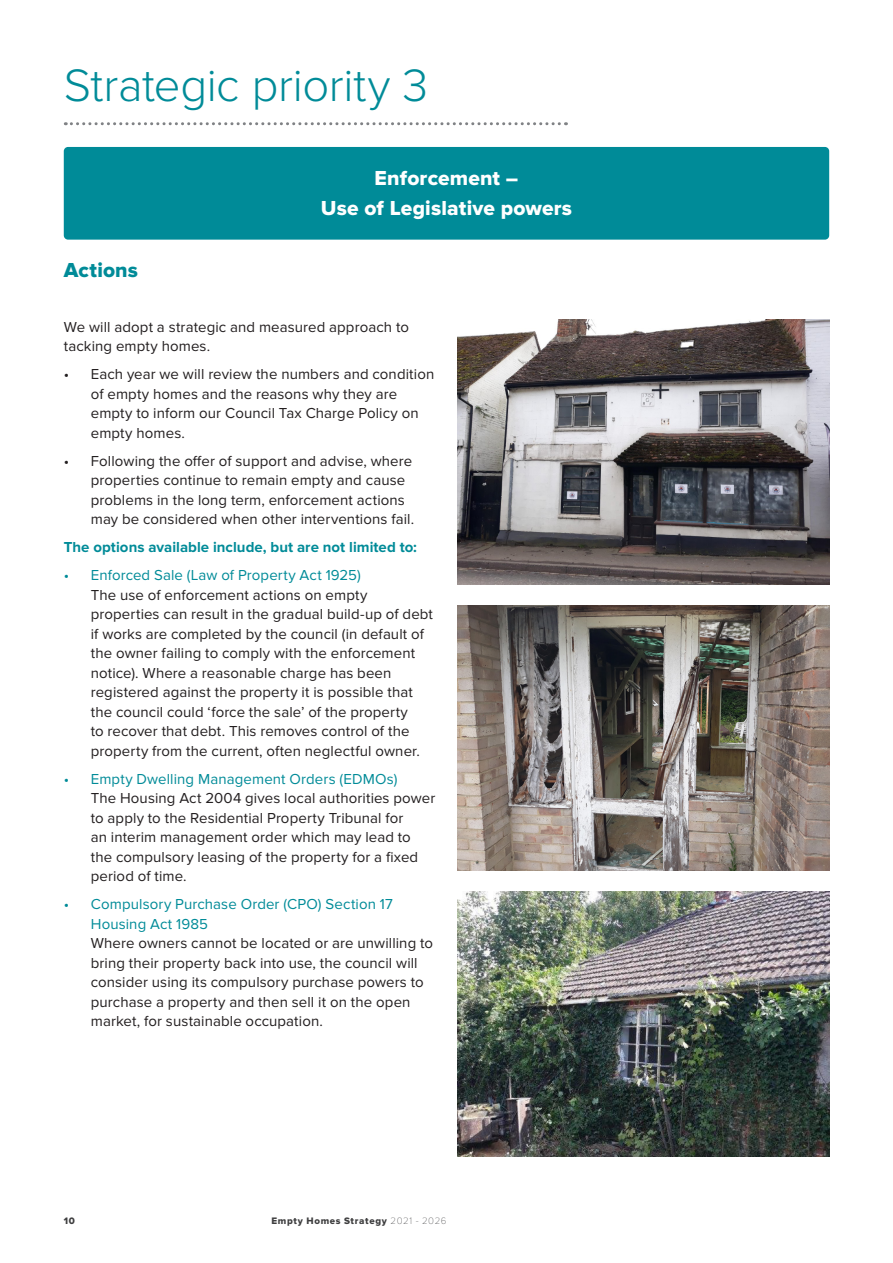
<style>
.page{position:relative;width:893px;height:1263px;background:#fff}
.page>*{position:absolute;margin:0;border:0;box-sizing:border-box;transform-origin:0 0}
.t1{font:300 47.1px "Proxima Nova";letter-spacing:-.01em;color:#008b98}
.t2{font:21px/30px "Proxima Nova Extrabld";letter-spacing:.01em;color:#fff;text-align:center}
.t3{font:21px "Proxima Nova Extrabld";letter-spacing:.01em;color:#008b98}
.t4{font:15px/19.5px "Proxima Nova";letter-spacing:.005em;color:#231f20}
.t5{font:700 15px "Proxima Nova";letter-spacing:.005em;color:#008b98}
.t6{font:9.75px "Proxima Nova Extrabld";letter-spacing:.07em;color:#3e3e3f}
.s1{color:#008b98}
.s2{font-family:"Proxima Nova T";font-weight:100}
</style>
<div class="page">
<svg style="left:65px;top:122px;width:501px;height:3px"></svg>
<img style="left:457px;top:320px;width:372px;height:264px">
<img style="left:457px;top:606px;width:372px;height:264px">
<img style="left:457px;top:892px;width:372px;height:265px">
<div style="left:64px;top:147px;width:765px;height:93px;background:#008b98;border-radius:4px"></div>
<p class="t1" style="left:64px;top:57px;width:366px">Strategic priority 3</p>
<p class="t3" style="left:64px;top:258px;width:76px">Actions</p>
<p class="t2" style="left:321px;top:164px;width:253px">Enforcement –<br>Use of Legislative powers</p>
<p class="t4" style="left:64px;top:318px;width:347px">We will adopt a strategic and measured approach to tacking empty homes.</p>
<p class="t4" style="left:91px;top:365px;width:345px;text-indent:-27px">• Each year we will review the numbers and condition of empty homes and the reasons why they are empty to inform our Council Tax Charge Policy on empty homes.</p>
<p class="t4" style="left:91px;top:452px;width:325px;text-indent:-27px">• Following the offer of support and advise, where properties continue to remain empty and cause problems in the long term, enforcement actions may be considered when other interventions fail.</p>
<p class="t5" style="left:64px;top:539px;width:355px">The options available include, but are not limited to:</p>
<p class="t4" style="left:91px;top:566px;width:344px;text-indent:-27px"><span class="s1">• Enforced Sale (Law of Property Act 1925)<br></span>The use of enforcement actions on empty properties can result in the gradual build-up of debt if works are completed by the council (in default of the owner failing to comply with the enforcement notice). Where a reasonable charge has been registered against the property it is possible that the council could ‘force the sale’ of the property<br>to recover that debt. This removes control of the property from the current, often neglectful owner.</p>
<p class="t4" style="left:91px;top:770px;width:346px;text-indent:-27px"><span class="s1">• Empty Dwelling Management Orders (EDMOs)<br></span>The Housing Act 2004 gives local authorities power to apply to the Residential Property Tribunal for<br>an interim management order which may lead to the compulsory leasing of the property for a fixed period of time.</p>
<p class="t4" style="left:91px;top:895px;width:344px;text-indent:-27px"><span class="s1">• Compulsory Purchase Order (CPO) Section 17<br>Housing Act 1985<br></span>Where owners cannot be located or are unwilling to bring their property back into use, the council will consider using its compulsory purchase powers to purchase a property and then sell it on the open market, for sustainable occupation.</p>
<p class="t6" style="left:64px;top:1215px;width:13px">10</p>
<p class="t6" style="left:271px;top:1215px;width:177px">Empty Homes Strategy <span class="s2">2021 - 2026</span></p>
</div>
